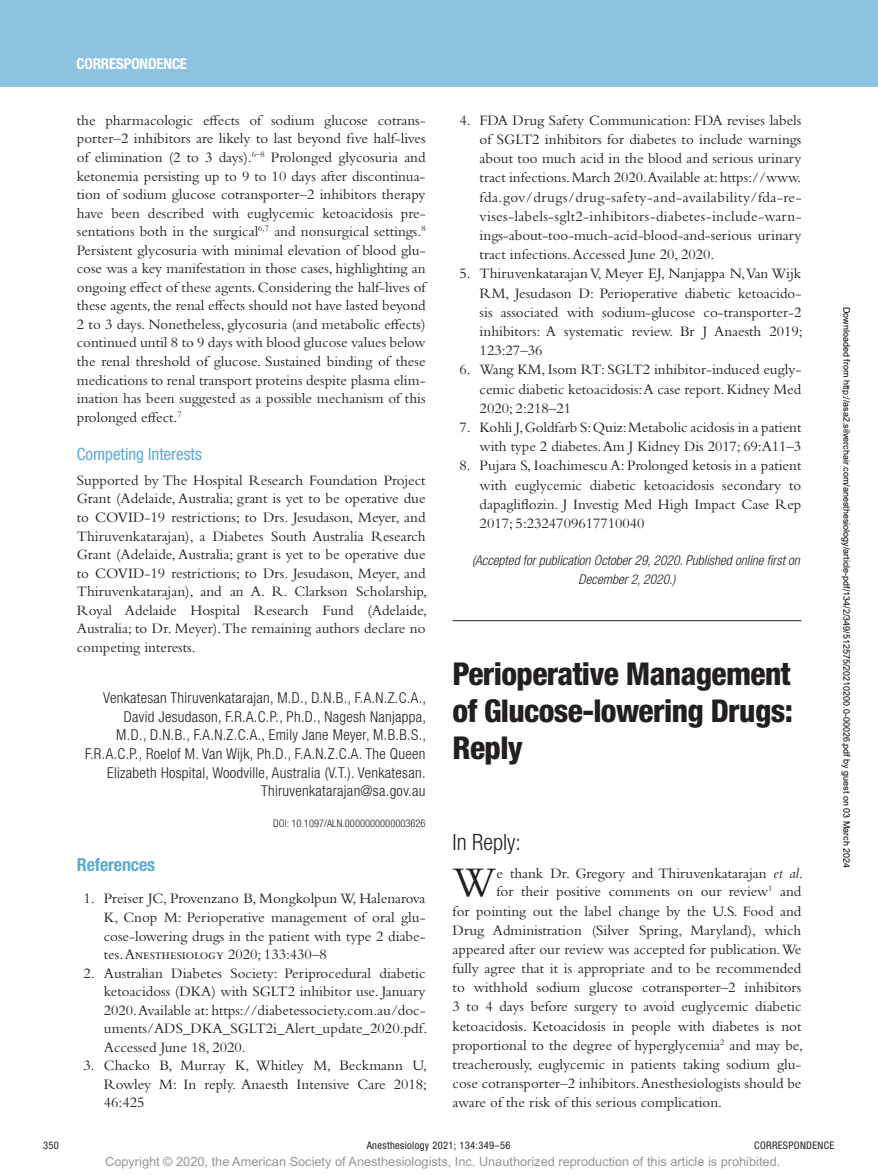
<style>
.page{position:relative;width:878px;height:1175px;background:#fff}
.page>*{position:absolute;margin:0;border:0;box-sizing:border-box;transform-origin:0 0}
.t1{font:43.95px "Bembo Std";color:#231f20}
.t2{font:800 condensed 31.5px/37.2px "Helvetica Neue LT Std";letter-spacing:-.02em;color:#231f20;text-align:justify}
.t3{font:300 condensed 22.5px "Helvetica Neue LT Std";color:#231f20}
.t4{font:700 condensed 18px "Helvetica Neue LT Std";letter-spacing:-.01em;color:#5caad4}
.t5{font:condensed 16.8px "Helvetica Neue LT Std";color:#5caad4}
.t6{font:15px/18.6px "Bembo Std";color:#231f20;text-align:justify}
.t7{font:300 condensed 15px/18.6px "Helvetica Neue LT Std";letter-spacing:.02em;color:#231f20;text-align:right}
.t8{font:700 condensed 15px "Helvetica Neue LT Std";letter-spacing:-.01em;color:#fff}
.t9{font:italic 300 condensed 13.5px/19.2px "Helvetica Neue LT Std";color:#231f20}
.t10{font:12.75px "Arial MT Std";color:#939598}
.t11{font:condensed 10.5px "Helvetica Neue LT Std";letter-spacing:.03em;color:#231f20}
.t12{font:300 condensed 10.5px "Helvetica Neue LT Std";color:#231f20}
.t13{font:9px "Arial";color:#000}
.s1{font-style:italic}
</style>
<div class="page">
<div style="left:0;top:0;width:878px;height:86px;background:#8dc3e0"></div>
<hr style="left:452px;top:620px;width:349px;height:1px;background:#231f20">
<p class="t8" style="left:77px;top:54px;width:112px">CORRESPONDENCE</p>
<p class="t6" style="left:77px;top:111px;width:350px">the pharmacologic effects of sodium glucose cotrans&shy;porter–2 inhibitors are likely to last beyond five half-lives of elimination (2 to 3 days).<sup>6–8</sup> Prolonged glycosuria and ketonemia persisting up to 9 to 10 days after discontinua&shy;tion of sodium glucose cotransporter–2 inhibitors therapy have been described with euglycemic ketoacidosis pre&shy;sentations both in the surgical<sup>6,7</sup> and nonsurgical settings.<sup>8<br></sup>Persistent glycosuria with minimal elevation of blood glu&shy;cose was a key manifestation in those cases, highlighting an ongoing effect of these agents. Considering the half-lives of these agents, the renal effects should not have lasted beyond 2 to 3 days. Nonetheless, glycosuria (and metabolic effects) continued until 8 to 9 days with blood glucose values below the renal threshold of glucose. Sustained binding of these medications to renal transport proteins despite plasma elim&shy;ination has been suggested as a possible mechanism of this prolonged effect.<sup>7</sup></p>
<p class="t5" style="left:77px;top:444px;width:126px">Competing Interests</p>
<p class="t6" style="left:77px;top:470px;width:352px">Supported by The Hospital Research Foundation Project Grant (Adelaide, Australia; grant is yet to be operative due to COVID-19 restrictions; to Drs. Jesudason, Meyer, and Thiruvenkatarajan), a Diabetes South Australia Research Grant (Adelaide, Australia; grant is yet to be operative due to COVID-19 restrictions; to Drs. Jesudason, Meyer, and Thiruvenkatarajan), and an A. R. Clarkson Scholarship, Royal Adelaide Hospital Research Fund (Adelaide, Australia; to Dr. Meyer). The remaining authors declare no competing interests.</p>
<p class="t7" style="left:85px;top:688px;width:342px">Venkatesan Thiruvenkatarajan, M.D., D.N.B., F.A.N.Z.C.A., David Jesudason, F.R.A.C.P., Ph.D., Nagesh Nanjappa,<br>M.D., D.N.B., F.A.N.Z.C.A., Emily Jane Meyer, M.B.B.S., F.R.A.C.P., Roelof M. Van Wijk, Ph.D., F.A.N.Z.C.A. The Queen Elizabeth Hospital, Woodville, Australia (V.T.). Venkatesan.<br>Thiruvenkatarajan@sa.gov.au</p>
<p class="t12" style="left:273px;top:817px;width:154px">DOI: 10.1097/ALN.0000000000003626</p>
<p class="t4" style="left:77px;top:853px;width:80px">References</p>
<p class="t6" style="left:104px;top:889px;width:323px;text-indent:-20px">1. Preiser JC, Provenzano B, Mongkolpun W, Halenarova K, Cnop M: Perioperative management of oral glu&shy;cose-lowering drugs in the patient with type 2 diabe&shy;tes. Anesthesiology 2020; 133:430–8</p>
<p class="t6" style="left:104px;top:963px;width:325px;text-indent:-20px">2. Australian Diabetes Society: Periprocedural diabetic ketoacidoss (DKA) with SGLT2 inhibitor use. January 2020. Available at: https://diabetessociety.com.au/doc&shy;uments/ADS_DKA_SGLT2i_Alert_update_2020.pdf.<br>Accessed June 18, 2020.</p>
<p class="t6" style="left:104px;top:1056px;width:325px;text-indent:-20px">3. Chacko B, Murray K, Whitley M, Beckmann U, Rowley M: In reply. Anaesth Intensive Care 2018; 46:425</p>
<p class="t6" style="left:479px;top:110px;width:323px;line-height:19.2px;text-indent:-20px">4. FDA Drug Safety Communication: FDA revises labels of SGLT2 inhibitors for diabetes to include warnings about too much acid in the blood and serious urinary tract infections. March 2020.Available at: https://www. fda.gov/drugs/drug-safety-and-availability/fda-re&shy;vises-labels-sglt2-inhibitors-diabetes-include-warn&shy;ings-about-too-much-acid-blood-and-serious urinary tract infections. Accessed June 20, 2020.</p>
<p class="t6" style="left:479px;top:264px;width:325px;line-height:19.2px;text-indent:-20px">5. Thiruvenkatarajan V, Meyer EJ, Nanjappa N,Van Wijk RM, Jesudason D: Perioperative diabetic ketoacido&shy;sis associated with sodium-glucose co-transporter-2 inhibitors: A systematic review. Br J Anaesth 2019; 123:27–36</p>
<p class="t6" style="left:479px;top:360px;width:323px;line-height:19.2px;text-indent:-20px">6. Wang KM, Isom RT: SGLT2 inhibitor-induced eugly&shy;cemic diabetic ketoacidosis: A case report. Kidney Med 2020; 2:218–21</p>
<p class="t6" style="left:459px;top:417px;width:343px;line-height:19.2px;text-align:right">7. Kohli J, Goldfarb S: Quiz: Metabolic acidosis in a patient with type 2 diabetes. Am J Kidney Dis 2017; 69:A11–3</p>
<p class="t6" style="left:479px;top:456px;width:323px;line-height:19.2px;text-indent:-20px">8. Pujara S, Ioachimescu A: Prolonged ketosis in a patient with euglycemic diabetic ketoacidosis secondary to dapagliflozin. J Investig Med High Impact Case Rep 2017; 5:2324709617710040</p>
<p class="t9" style="left:578px;top:551px;width:223px;text-indent:-106px">(Accepted for publication October 29, 2020. Published online first on<br>December 2, 2020.)</p>
<h2 class="t2" style="left:452px;top:654px;width:342px">Perioperative Management of Glucose-lowering Drugs:<br>Reply</h2>
<h3 class="t3" style="left:452px;top:829px;width:70px">In Reply:</h3>
<h1 class="t1" style="left:452px;top:857px;width:45px">W</h1>
<p class="t6" style="left:496px;top:864px;width:308px">e thank Dr. Gregory and Thiruvenkatarajan <span class="s1">et al</span>.</p>
<p class="t6" style="left:496px;top:882px;width:306px">for their positive comments on our review<sup>1</sup> and</p>
<p class="t6" style="left:452px;top:901px;width:350px">for pointing out the label change by the U.S. Food and</p>
<p class="t6" style="left:452px;top:920px;width:350px">Drug Administration (Silver Spring, Maryland), which</p>
<p class="t6" style="left:452px;top:939px;width:350px">appeared after our review was accepted for publication. We</p>
<p class="t6" style="left:452px;top:958px;width:350px">fully agree that it is appropriate and to be recommended</p>
<p class="t6" style="left:452px;top:978px;width:350px">to withhold sodium glucose cotransporter–2 inhibitors</p>
<p class="t6" style="left:452px;top:997px;width:350px">3 to 4 days before surgery to avoid euglycemic diabetic</p>
<p class="t6" style="left:452px;top:1016px;width:350px">ketoacidosis. Ketoacidosis in people with diabetes is not</p>
<p class="t6" style="left:452px;top:1035px;width:352px">proportional to the degree of hyperglycemia<sup>2</sup> and may be,</p>
<p class="t6" style="left:452px;top:1054px;width:350px">treacherously, euglycemic in patients taking sodium glu-</p>
<p class="t6" style="left:452px;top:1074px;width:350px">cose cotransporter–2 inhibitors. Anesthesiologists should be</p>
<p class="t6" style="left:452px;top:1093px;width:271px">aware of the risk of this serious complication.</p>
<p class="t13" style="left:850px;top:306px;width:563px;rotate:90deg">Downloaded from http://asa2.silverchair.com/anesthesiology/article-pdf/134/2/349/512575/20210200.0-00026.pdf by guest on 03 March 2024</p>
<p class="t11" style="left:43px;top:1139px;width:17px">350</p>
<p class="t11" style="left:367px;top:1139px;width:145px">Anesthesiology 2021; 134:349–56</p>
<p class="t11" style="left:754px;top:1139px;width:81px">CORRESPONDENCE</p>
<p class="t10" style="left:105px;top:1154px;width:676px">Copyright © 2020, the American Society of Anesthesiologists, Inc. Unauthorized reproduction of this article is prohibited.</p>
</div>
